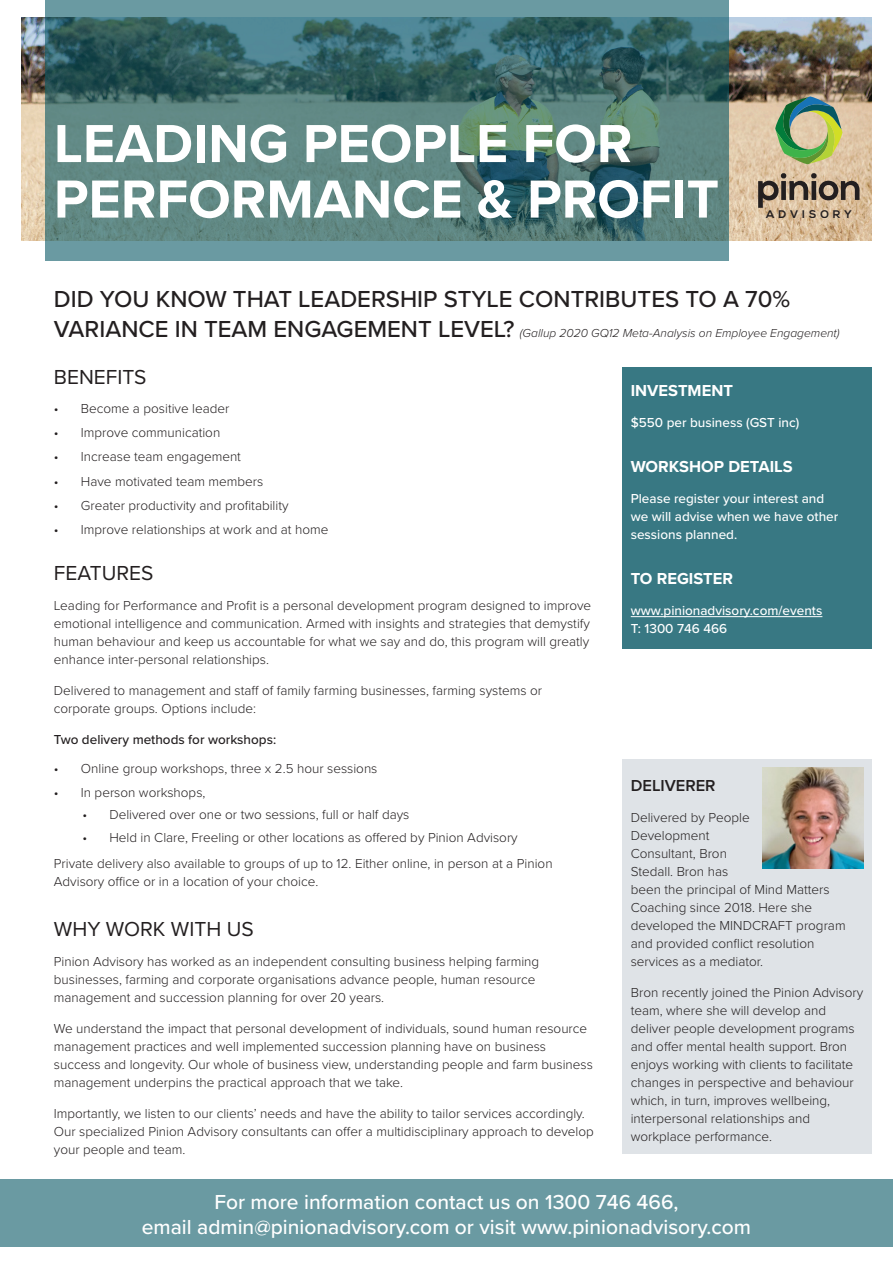
<style>
.page{position:relative;width:893px;height:1263px;background:#fff}
.page>*{position:absolute;margin:0;border:0;box-sizing:border-box;transform-origin:0 0}
.t1{font:700 55.5px/55.5px "Proxima Nova";color:#fff}
.Title_4{font:500 24px "Proxima Nova";color:#231f20}
.Title_2{font:500 21px/25.2px "Proxima Nova";color:#fff;text-align:center}
.Title_4-2{font:21px "Proxima Nova";color:#231f20}
.Heading_sidebar{font:700 16.5px "Proxima Nova";color:#fff}
.Title_2-2{font:600 16.5px "Proxima Nova";color:#231f20}
.bodycopy{font:300 13.5px/18px "Proxima Nova";color:#231f20}
.Bodycopy_sidebar{font:500 13.5px/18px "Proxima Nova";color:#fff}
.bodycopy-2{font:500 13.5px "Proxima Nova";color:#231f20}
.Title_4-3{font:italic 300 12px "Proxima Nova";color:#231f20}
.t2{font:700 11.1px "Nexa";letter-spacing:.35em;color:#231f20}
.s1{font-weight:500;font-style:normal;font-size:24px}
</style>
<div class="page">
<img style="left:21px;top:18px;width:851px;height:222px">
<svg style="left:45px;top:0;width:684px;height:260px;background:#507b7a"></svg>
<svg style="left:758px;top:172px;width:101px;height:36px;background:#a28f78"></svg>
<svg style="left:775px;top:96px;width:67px;height:68px;background:#94ac79"></svg>
<div style="left:622px;top:367px;width:250px;height:281px;background:#387883"></div>
<hr style="left:631px;top:616px;width:191px;height:1px;background:#fff">
<div style="left:622px;top:759px;width:250px;height:395px;background:#dfe3e7"></div>
<img style="left:762px;top:767px;width:101px;height:102px">
<div style="left:0;top:1179px;width:893px;height:68px;background:#6a9aa2"></div>
<h1 class="t1" style="left:54px;top:115px;width:667px">LEADING PEOPLE FOR<br>PERFORMANCE &amp; PROFIT</h1>
<p class="t2" style="left:766px;top:208px;width:87px">ADVISORY</p>
<p class="Title_4" style="left:54px;top:281px;width:738px">DID YOU KNOW THAT LEADERSHIP STYLE CONTRIBUTES TO A 70%</p>
<p class="Title_4-3" style="left:54px;top:324px;width:787px"><span class="s1">VARIANCE IN TEAM ENGAGEMENT LEVEL?</span> (Gallup 2020 GQ12 Meta-Analysis on Employee Engagement)</p>
<p class="Title_4-2" style="left:54px;top:361px;width:94px">BENEFITS</p>
<p class="bodycopy" style="left:54px;top:398px;width:177px">• Become a positive leader</p>
<p class="bodycopy" style="left:54px;top:423px;width:168px">• Improve communication</p>
<p class="bodycopy" style="left:54px;top:447px;width:189px">• Increase team engagement</p>
<p class="bodycopy" style="left:54px;top:471px;width:211px">• Have motivated team members</p>
<p class="bodycopy" style="left:54px;top:496px;width:236px">• Greater productivity and profitability</p>
<p class="bodycopy" style="left:54px;top:520px;width:276px">• Improve relationships at work and at home</p>
<p class="Title_4-2" style="left:54px;top:557px;width:101px">FEATURES</p>
<p class="bodycopy" style="left:54px;top:596px;width:539px">Leading for Performance and Profit is a personal development program designed to improve emotional intelligence and communication. Armed with insights and strategies that demystify human behaviour and keep us accountable for what we say and do, this program will greatly enhance inter-personal relationships.</p>
<p class="bodycopy" style="left:54px;top:681px;width:490px">Delivered to management and staff of family farming businesses, farming systems or corporate groups. Options include:</p>
<p class="bodycopy-2" style="left:54px;top:729px;width:224px">Two delivery methods for workshops:</p>
<p class="bodycopy" style="left:54px;top:758px;width:325px">• Online group workshops, three x 2.5 hour sessions</p>
<p class="bodycopy" style="left:54px;top:783px;width:153px">• In person workshops,</p>
<p class="bodycopy" style="left:82px;top:805px;width:329px">• Delivered over one or two sessions, full or half days</p>
<p class="bodycopy" style="left:82px;top:827px;width:437px">• Held in Clare, Freeling or other locations as offered by Pinion Advisory</p>
<p class="bodycopy" style="left:54px;top:854px;width:500px">Private delivery also available to groups of up to 12. Either online, in person at a Pinion<br>Advisory office or in a location of your choice.</p>
<p class="Title_4-2" style="left:54px;top:913px;width:201px">WHY WORK WITH US</p>
<p class="bodycopy" style="left:54px;top:952px;width:487px">Pinion Advisory has worked as an independent consulting business helping farming businesses, farming and corporate organisations advance people, human resource management and succession planning for over 20 years.</p>
<p class="bodycopy" style="left:54px;top:1019px;width:541px">We understand the impact that personal development of individuals, sound human resource management practices and well implemented succession planning have on business success and longevity. Our whole of business view, understanding people and farm business management underpins the practical approach that we take.</p>
<p class="bodycopy" style="left:54px;top:1103px;width:542px">Importantly, we listen to our clients’ needs and have the ability to tailor services accordingly.<br>Our specialized Pinion Advisory consultants can offer a multidisciplinary approach to develop your people and team.</p>
<p class="Heading_sidebar" style="left:631px;top:378px;width:104px">INVESTMENT</p>
<p class="Bodycopy_sidebar" style="left:631px;top:413px;width:170px">$550 per business (GST inc)</p>
<p class="Heading_sidebar" style="left:631px;top:454px;width:163px">WORKSHOP DETAILS</p>
<p class="Bodycopy_sidebar" style="left:631px;top:489px;width:209px">Please register your interest and we will advise when we have other sessions planned.</p>
<p class="Heading_sidebar" style="left:631px;top:566px;width:104px">TO REGISTER</p>
<p class="Bodycopy_sidebar" style="left:631px;top:601px;width:193px">www.pinionadvisory.com/events<br>T: 1300 746 466</p>
<p class="Title_2-2" style="left:631px;top:773px;width:86px">DELIVERER</p>
<p class="bodycopy" style="left:631px;top:807px;width:216px">Delivered by People<br>Development<br>Consultant, Bron<br>Stedall. Bron has<br>been the principal of Mind Matters<br>Coaching since 2018. Here she developed the MINDCRAFT program and provided conflict resolution services as a mediator.</p>
<p class="bodycopy" style="left:631px;top:982px;width:234px">Bron recently joined the Pinion Advisory team, where she will develop and deliver people development programs and offer mental health support. Bron enjoys working with clients to facilitate changes in perspective and behaviour which, in turn, improves wellbeing, interpersonal relationships and workplace performance.</p>
<p class="Title_2" style="left:142px;top:1189px;width:611px">For more information contact us on 1300 746 466,<br>email admin@pinionadvisory.com or visit www.pinionadvisory.com</p>
</div>
